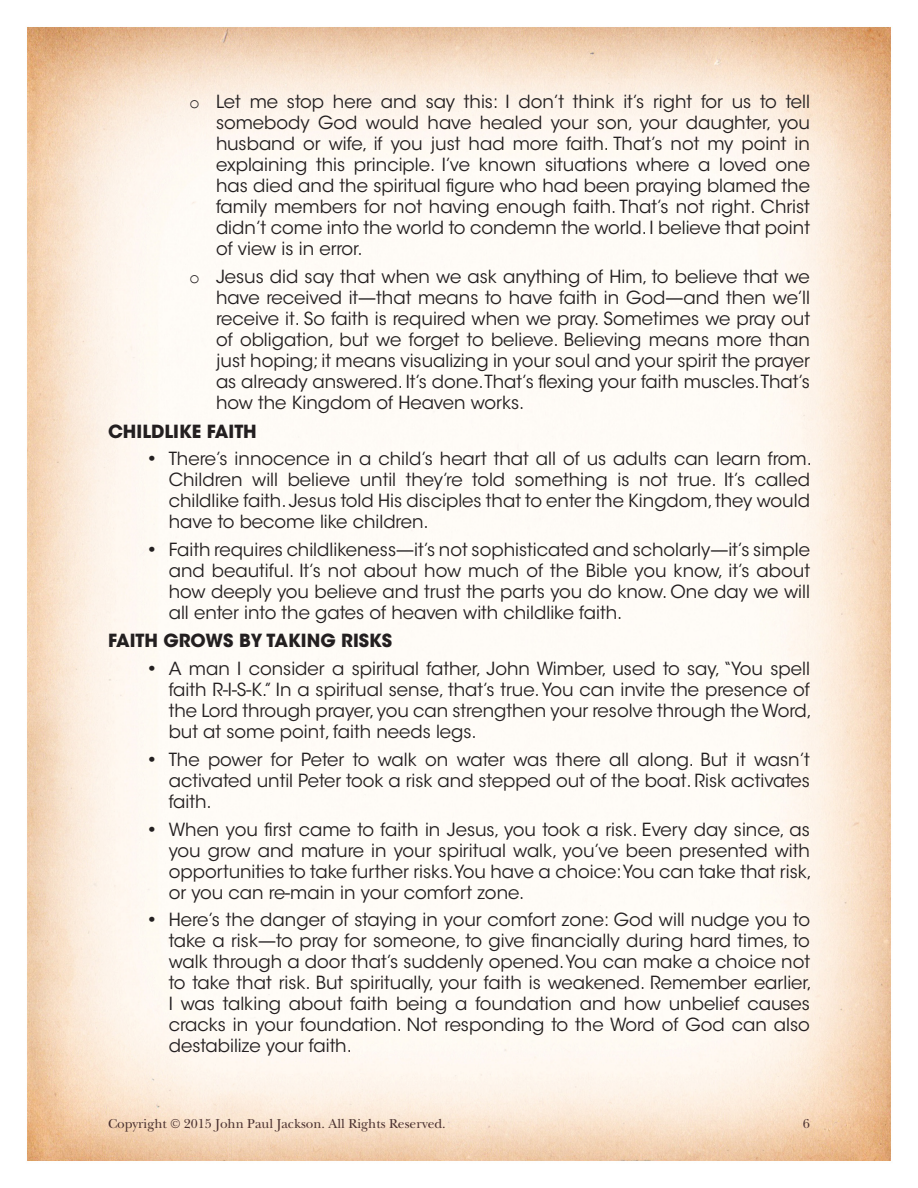
<style>
.page{position:relative;width:918px;height:1188px;background:#fff}
.page>*{position:absolute;margin:0;border:0;box-sizing:border-box;transform-origin:0 0}
.t1{font:18px/21px "ITC Avant Garde Std";color:#231f20;text-align:justify}
.t2{font:700 18px "ITC Avant Garde Std";color:#231f20}
.t3{font:13.5px "New Baskerville Std";color:#4b3230}
.s1{font-family:"Courier New"}
</style>
<div class="page">
<img style="left:27px;top:27px;width:864px;height:1134px">
<p class="t1" style="left:216px;top:91px;width:596px;text-indent:-27px"><span class="s1">o</span> Let me stop here and say this: I don’t think it’s right for us to tell somebody God would have healed your son, your daughter, you husband or wife, if you just had more faith. That’s not my point in explaining this principle. I’ve known situations where a loved one has died and the spiritual figure who had been praying blamed the family members for not having enough faith. That’s not right. Christ didn’t come into the world to condemn the world. I believe that point of view is in error.</p>
<p class="t1" style="left:216px;top:266px;width:596px;text-indent:-27px"><span class="s1">o</span> Jesus did say that when we ask anything of Him, to believe that we have received it—that means to have faith in God—and then we’ll receive it. So faith is required when we pray. Sometimes we pray out of obligation, but we forget to believe. Believing means more than just hoping; it means visualizing in your soul and your spirit the prayer as already answered. It’s done.That’s flexing your faith muscles.That’s how the Kingdom of Heaven works.</p>
<p class="t2" style="left:108px;top:419px;width:150px">CHILDLIKE FAITH</p>
<p class="t1" style="left:169px;top:448px;width:645px;text-indent:-21px">• There’s innocence in a child’s heart that all of us adults can learn from.<br>Children will believe until they’re told something is not true. It’s called childlike faith. Jesus told His disciples that to enter the Kingdom, they would have to become like children.</p>
<p class="t1" style="left:169px;top:539px;width:643px;text-indent:-21px">• Faith requires childlikeness—it’s not sophisticated and scholarly—it’s simple and beautiful. It’s not about how much of the Bible you know, it’s about how deeply you believe and trust the parts you do know. One day we will all enter into the gates of heaven with childlike faith.</p>
<p class="t2" style="left:108px;top:629px;width:286px">FAITH GROWS BY TAKING RISKS</p>
<p class="t1" style="left:169px;top:658px;width:645px;text-align:left;text-indent:-21px">• A man I consider a spiritual father, John Wimber, used to say, “You spell faith R-I-S-K.” In a spiritual sense, that’s true. You can invite the presence of the Lord through prayer, you can strengthen your resolve through the Word, but at some point, faith needs legs.</p>
<p class="t1" style="left:169px;top:749px;width:643px;text-indent:-21px">• The power for Peter to walk on water was there all along. But it wasn’t activated until Peter took a risk and stepped out of the boat. Risk activates faith.</p>
<p class="t1" style="left:169px;top:819px;width:645px;text-indent:-21px">• When you first came to faith in Jesus, you took a risk. Every day since, as you grow and mature in your spiritual walk, you’ve been presented with opportunities to take further risks.You have a choice: You can take that risk, or you can re-main in your comfort zone.</p>
<p class="t1" style="left:169px;top:910px;width:645px;text-indent:-21px">• Here’s the danger of staying in your comfort zone: God will nudge you to take a risk—to pray for someone, to give financially during hard times, to walk through a door that’s suddenly opened. You can make a choice not to take that risk. But spiritually, your faith is weakened. Remember earlier, I was talking about faith being a foundation and how unbelief causes cracks in your foundation. Not responding to the Word of God can also destabilize your faith.</p>
<p class="t3" style="left:108px;top:1116px;width:339px">Copyright © 2015 John Paul Jackson. All Rights Reserved.</p>
<p class="t3" style="left:803px;top:1116px;width:9px">6</p>
</div>
